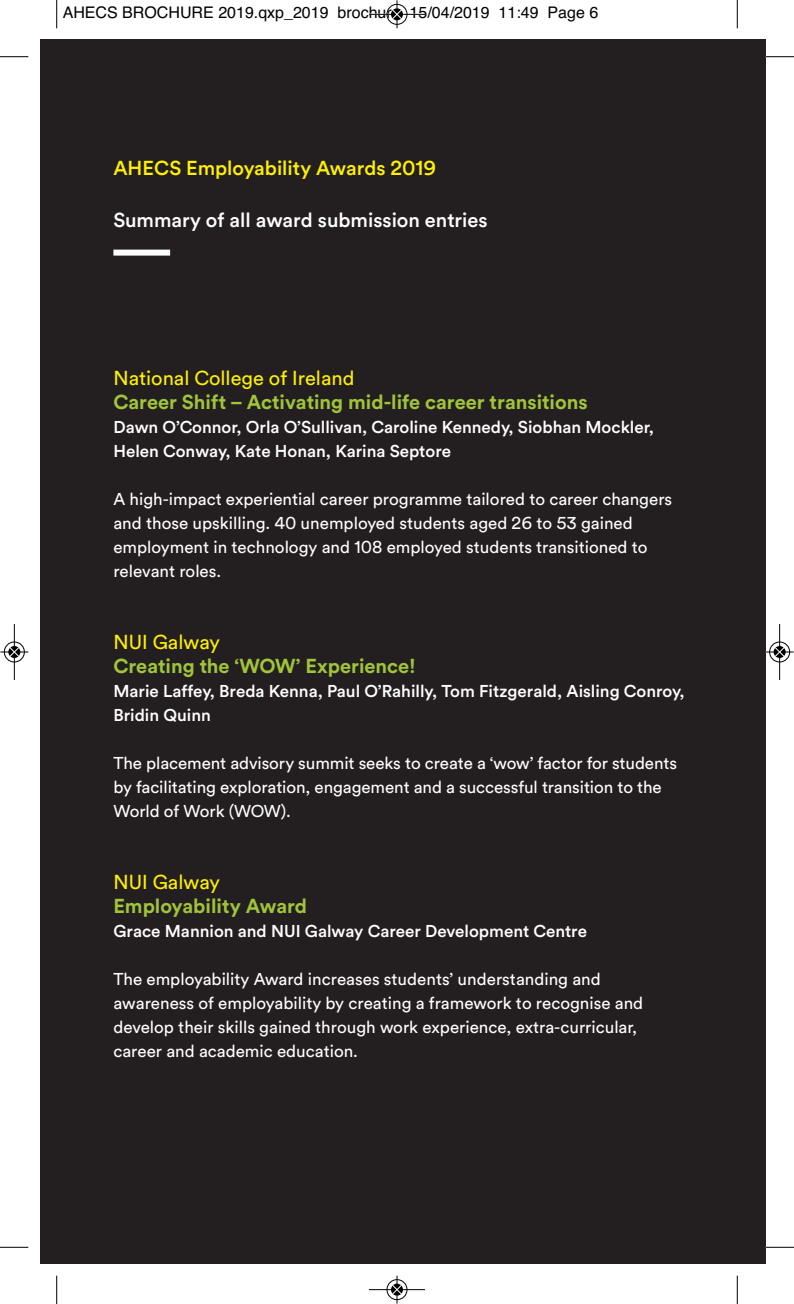
<style>
.page{position:relative;width:794px;height:1304px;background:#fff}
.page>*{position:absolute;margin:0;border:0;box-sizing:border-box;transform-origin:0 0}
.t1{font:700 20px "Circular Air Pro";color:#a1c43a}
.t2{font:20px "Circular Air Pro";color:#fff101}
.t3{font:500 20px "Circular Air Pro";color:#fff}
.t4{font:500 20px "Circular Air Pro";color:#fff101}
.t5{font:17px/24px "Circular Air Pro";color:#fff}
.t6{font:500 17px/24px "Circular Air Pro";color:#fff}
.t7{font:16px "Helvetica";color:#000}
</style>
<div class="page">
<div style="left:40px;top:40px;width:725px;height:1224px;background:#231f20"></div>
<div style="left:113px;top:250px;width:57px;height:6px;background:#fff"></div>
<svg style="left:56px;top:0;width:1px;height:28px"></svg>
<svg style="left:0;top:56px;width:28px;height:1px"></svg>
<svg style="left:737px;top:0;width:1px;height:28px"></svg>
<svg style="left:765px;top:56px;width:29px;height:1px"></svg>
<svg style="left:56px;top:1276px;width:1px;height:28px"></svg>
<svg style="left:0;top:1247px;width:28px;height:1px"></svg>
<svg style="left:737px;top:1276px;width:1px;height:28px"></svg>
<svg style="left:765px;top:1247px;width:29px;height:1px"></svg>
<div style="left:386px;top:4px;width:22px;height:21px;border:1px solid #fff;border-radius:50%"></div>
<hr style="left:369px;top:14px;width:56px;height:1px;background:#000">
<div style="left:387px;top:4px;width:20px;height:21px;border:1px solid #000;border-radius:50%"></div>
<svg style="left:392px;top:0;width:10px;height:28px"></svg>
<div style="left:386px;top:1279px;width:22px;height:21px;border:1px solid #fff;border-radius:50%"></div>
<hr style="left:369px;top:1289px;width:56px;height:1px;background:#000">
<div style="left:387px;top:1279px;width:20px;height:21px;border:1px solid #000;border-radius:50%"></div>
<svg style="left:392px;top:1276px;width:10px;height:28px"></svg>
<div style="left:4px;top:641px;width:21px;height:22px;border:1px solid #fff;border-radius:50%"></div>
<hr style="left:14px;top:624px;width:1px;height:56px;background:#000">
<div style="left:4px;top:642px;width:21px;height:20px;border:1px solid #000;border-radius:50%"></div>
<svg style="left:0;top:647px;width:28px;height:10px"></svg>
<div style="left:769px;top:641px;width:21px;height:22px;border:1px solid #fff;border-radius:50%"></div>
<hr style="left:779px;top:624px;width:1px;height:56px;background:#000">
<div style="left:769px;top:642px;width:21px;height:20px;border:1px solid #000;border-radius:50%"></div>
<svg style="left:765px;top:647px;width:28px;height:10px"></svg>
<p class="t7" style="left:63px;top:3px;width:537px">AHECS BROCHURE 2019.qxp_2019 brochure 15/04/2019 11:49 Page 6</p>
<p class="t4" style="left:113px;top:160px;width:324px">AHECS Employability Awards 2019</p>
<p class="t3" style="left:113px;top:212px;width:376px">Summary of all award submission entries</p>
<p class="t2" style="left:113px;top:370px;width:242px">National College of Ireland</p>
<p class="t1" style="left:113px;top:394px;width:476px">Career Shift – Activating mid-life career transitions</p>
<p class="t6" style="left:113px;top:416px;width:542px">Dawn O’Connor, Orla O’Sullivan, Caroline Kennedy, Siobhan Mockler,<br>Helen Conway, Kate Honan, Karina Septore</p>
<p class="t5" style="left:113px;top:488px;width:560px">A high-impact experiential career programme tailored to career changers and those upskilling. 40 unemployed students aged 26 to 53 gained employment in technology and 108 employed students transitioned to relevant roles.</p>
<p class="t2" style="left:113px;top:634px;width:108px">NUI Galway</p>
<p class="t1" style="left:113px;top:658px;width:304px">Creating the ‘WOW’ Experience!</p>
<p class="t6" style="left:113px;top:680px;width:573px">Marie Laffey, Breda Kenna, Paul O’Rahilly, Tom Fitzgerald, Aisling Conroy,<br>Bridin Quinn</p>
<p class="t5" style="left:113px;top:752px;width:565px">The placement advisory summit seeks to create a ‘wow’ factor for students by facilitating exploration, engagement and a successful transition to the<br>World of Work (WOW).</p>
<p class="t2" style="left:113px;top:874px;width:108px">NUI Galway</p>
<p class="t1" style="left:113px;top:898px;width:195px">Employability Award</p>
<p class="t6" style="left:113px;top:920px;width:475px">Grace Mannion and NUI Galway Career Development Centre</p>
<p class="t5" style="left:113px;top:968px;width:531px">The employability Award increases students’ understanding and awareness of employability by creating a framework to recognise and develop their skills gained through work experience, extra-curricular, career and academic education.</p>
</div>
